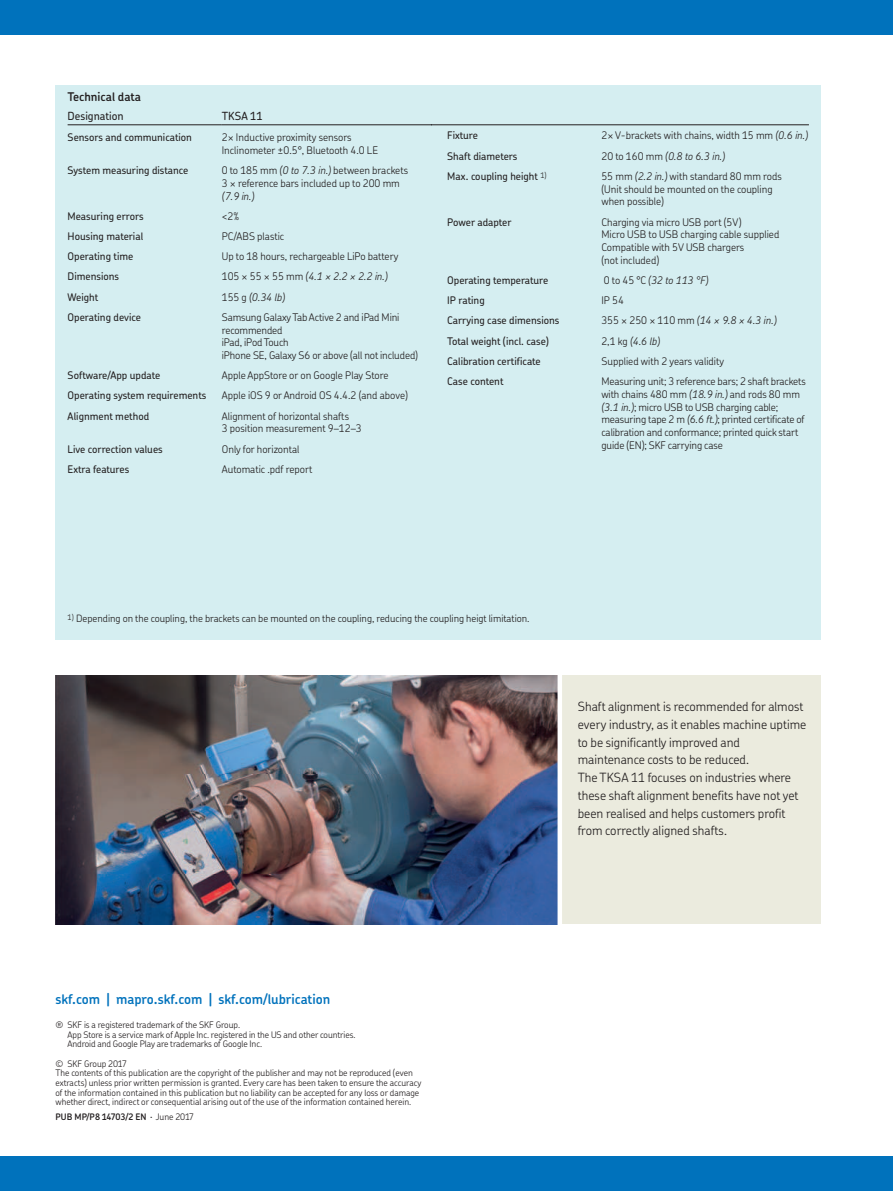
<style>
.page{position:relative;width:893px;height:1191px;background:#fff}
.page>*{position:absolute;margin:0;border:0;box-sizing:border-box;transform-origin:0 0}
.t1{font:600 13.5px "SKF Chevin OT";color:#0072bc}
.t2{font:300 12.75px/17.7px "SKF Chevin OT";color:#231f20}
.t3{font:600 12px "SKF Chevin OT";color:#231f20}
.t4{font:500 11.25px "SKF Chevin OT";color:#231f20}
.t5{font:300 10.5px/12.8px "SKF Chevin OT";color:#231f20}
.t6{font:500 10.5px "SKF Chevin OT";color:#231f20}
.t7{font:italic 300 10.5px "SKF Chevin OT";color:#231f20}
.t8{font:300 10.05px "SKF Chevin OT";color:#231f20}
.t9{font:300 9px/9.8px "SKF Chevin OT";color:#231f20}
.t10{font:600 9px "SKF Chevin OT";color:#231f20}
.s1{font-style:italic}
.s2{font-style:normal}
.s3{font-weight:300}
</style>
<div class="page">
<div style="left:0;top:0;width:892px;height:34px;background:#0072bc"></div>
<div style="left:0;top:1157px;width:892px;height:34px;background:#0072bc"></div>
<div style="left:56px;top:85px;width:765px;height:555px;background:#d5eef1"></div>
<img style="left:56px;top:675px;width:501px;height:249px">
<div style="left:559px;top:675px;width:262px;height:249px;background:#ebebde"></div>
<div style="left:557px;top:666px;width:5px;height:276px;background:#fff"></div>
<hr style="left:68px;top:124px;width:154px;height:1px;background:#231f20">
<hr style="left:222px;top:124px;width:210px;height:1px;background:#231f20">
<hr style="left:431px;top:124px;width:378px;height:1px;background:#231f20">
<p class="t3" style="left:67px;top:91px;width:75px">Technical data</p>
<p class="t4" style="left:68px;top:111px;width:58px">Designation</p>
<p class="t4" style="left:222px;top:111px;width:43px">TKSA 11</p>
<p class="t6" style="left:68px;top:133px;width:126px">Sensors and communication</p>
<p class="t5" style="left:222px;top:131px;width:158px">2× Inductive proximity sensors<br>Inclinometer ±0.5°, Bluetooth 4.0 LE</p>
<p class="t6" style="left:68px;top:165px;width:122px">System measuring distance</p>
<p class="t5" style="left:222px;top:164px;width:188px">0 to 185 mm <span class="s1">(0 to 7.3 in.)</span> between brackets<br>3 × reference bars included up to 200 mm</p>
<p class="t7" style="left:222px;top:191px;width:34px">(7.9 in.)</p>
<p class="t6" style="left:68px;top:211px;width:78px">Measuring errors</p>
<p class="t5" style="left:222px;top:210px;width:19px">&lt;2%</p>
<p class="t6" style="left:68px;top:231px;width:77px">Housing material</p>
<p class="t5" style="left:222px;top:230px;width:64px">PC/ABS plastic</p>
<p class="t6" style="left:68px;top:252px;width:67px">Operating time</p>
<p class="t5" style="left:222px;top:250px;width:178px">Up to 18 hours, rechargeable LiPo battery</p>
<p class="t6" style="left:68px;top:272px;width:53px">Dimensions</p>
<p class="t7" style="left:222px;top:272px;width:167px"><span class="s2">105 × 55 × 55 mm</span> (4.1 × 2.2 × 2.2 in.)</p>
<p class="t6" style="left:68px;top:292px;width:32px">Weight</p>
<p class="t7" style="left:222px;top:292px;width:65px"><span class="s2">155 g</span> (0.34 lb)</p>
<p class="t6" style="left:68px;top:312px;width:75px">Operating device</p>
<p class="t5" style="left:222px;top:311px;width:198px">Samsung Galaxy Tab Active 2 and iPad Mini recommended<br>iPad, iPod Touch<br>iPhone SE, Galaxy S6 or above (all not included)</p>
<p class="t6" style="left:68px;top:371px;width:94px">Software/App update</p>
<p class="t5" style="left:222px;top:370px;width:168px">Apple AppStore or on Google Play Store</p>
<p class="t6" style="left:68px;top:391px;width:140px">Operating system requirements</p>
<p class="t5" style="left:222px;top:390px;width:188px">Apple iOS 9 or Android OS 4.4.2 (and above)</p>
<p class="t6" style="left:68px;top:411px;width:83px">Alignment method</p>
<p class="t5" style="left:222px;top:410px;width:141px">Alignment of horizontal shafts<br>3 position measurement 9–12–3</p>
<p class="t6" style="left:68px;top:444px;width:97px">Live correction values</p>
<p class="t5" style="left:222px;top:443px;width:79px">Only for horizontal</p>
<p class="t6" style="left:68px;top:464px;width:63px">Extra features</p>
<p class="t5" style="left:222px;top:463px;width:92px">Automatic .pdf report</p>
<p class="t6" style="left:447px;top:131px;width:32px">Fixture</p>
<p class="t5" style="left:601px;top:130px;width:208px">2× V-brackets with chains, width 15 mm <span class="s1">(0.6 in.)</span></p>
<p class="t6" style="left:447px;top:151px;width:72px">Shaft diameters</p>
<p class="t7" style="left:601px;top:151px;width:125px"><span class="s2">20 to 160 mm</span> (0.8 to 6.3 in.)</p>
<p class="t6" style="left:447px;top:171px;width:101px">Max. coupling height <sup>1)</sup></p>
<p class="t5" style="left:601px;top:170px;width:182px">55 mm <span class="s1">(2.2 in.)</span> with standard 80 mm rods (Unit should be mounted on the coupling when possible)</p>
<p class="t6" style="left:447px;top:217px;width:66px">Power adapter</p>
<p class="t5" style="left:601px;top:216px;width:179px">Charging via micro USB port (5V)<br>Micro USB to USB charging cable supplied<br>Compatible with 5V USB chargers<br>(not included)</p>
<p class="t6" style="left:447px;top:275px;width:103px">Operating temperature</p>
<p class="t7" style="left:604px;top:275px;width:106px"><span class="s2">0 to 45 °C</span> (32 to 113 °F)</p>
<p class="t6" style="left:447px;top:296px;width:39px">IP rating</p>
<p class="t5" style="left:601px;top:295px;width:24px">IP 54</p>
<p class="t6" style="left:447px;top:316px;width:114px">Carrying case dimensions</p>
<p class="t7" style="left:601px;top:316px;width:177px"><span class="s2">355 × 250 × 110 mm</span> (14 × 9.8 × 4.3 in.)</p>
<p class="t6" style="left:447px;top:336px;width:103px">Total weight (incl. case)</p>
<p class="t7" style="left:601px;top:336px;width:60px"><span class="s2">2,1 kg</span> (4.6 lb)</p>
<p class="t6" style="left:447px;top:356px;width:95px">Calibration certificate</p>
<p class="t5" style="left:601px;top:355px;width:124px">Supplied with 2 years validity</p>
<p class="t6" style="left:447px;top:376px;width:58px">Case content</p>
<p class="t5" style="left:601px;top:375px;width:206px">Measuring unit; 3 reference bars; 2 shaft brackets with chains 480 mm <span class="s1">(18.9 in.)</span> and rods 80 mm <span class="s1">(3.1 in.)</span>; micro USB to USB charging cable; measuring tape 2 m <span class="s1">(6.6 ft.)</span>; printed certificate of calibration and conformance; printed quick start guide (EN); SKF carrying case</p>
<p class="t8" style="left:68px;top:614px;width:463px"><sup>1)</sup> Depending on the coupling, the brackets can be mounted on the coupling, reducing the coupling heigt limitation.</p>
<p class="t2" style="left:577px;top:698px;width:230px">Shaft alignment is recommended for almost every industry, as it enables machine uptime to be significantly improved and maintenance costs to be reduced.<br>The TKSA 11 focuses on industries where these shaft alignment benefits have not yet been realised and helps customers profit from correctly aligned shafts.</p>
<p class="t1" style="left:55px;top:993px;width:276px">skf.com | mapro.skf.com | skf.com/lubrication</p>
<p class="t9" style="left:67px;top:1020px;width:289px;text-indent:-12px">® SKF is a registered trademark of the SKF Group.<br>App Store is a service mark of Apple Inc. registered in the US and other countries.<br>Android and Google Play are trademarks of Google Inc.</p>
<p class="t9" style="left:55px;top:1059px;width:367px">© SKF Group 2017<br>The contents of this publication are the copyright of the publisher and may not be reproduced (even extracts) unless prior written permission is granted. Every care has been taken to ensure the accuracy of the information contained in this publication but no liability can be accepted for any loss or damage whether direct, indirect or consequential arising out of the use of the information contained herein.</p>
<p class="t10" style="left:55px;top:1112px;width:140px">PUB MP/P8 14703/2 EN <span class="s3">· June 2017</span></p>
</div>
